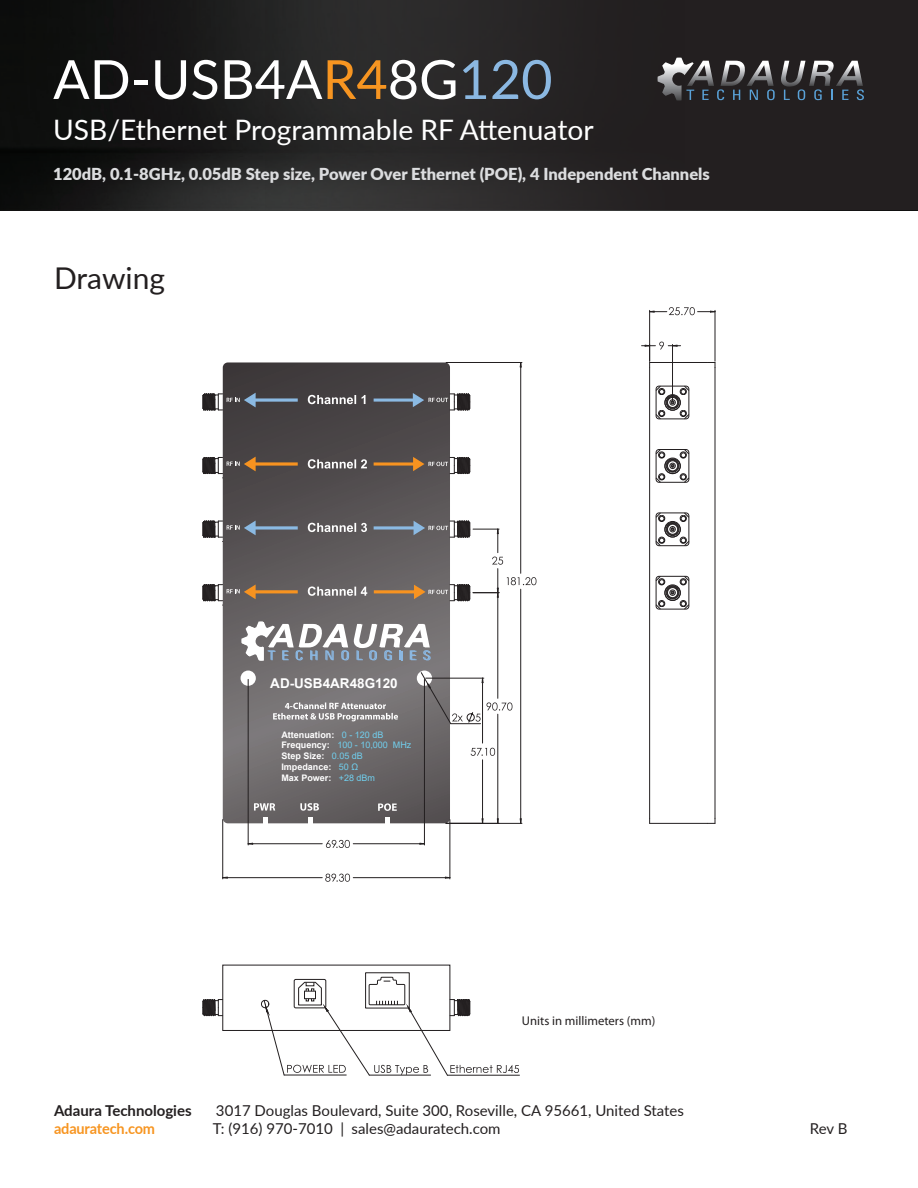
<style>
.page{position:relative;width:918px;height:1188px;background:#fff}
.page>*{position:absolute;margin:0;border:0;box-sizing:border-box;transform-origin:0 0}
.t1{font:54px "Lato";color:#fff}
.t2{font:30px "Lato";color:#231f20}
.t3{font:28.2px "Lato";color:#fff}
.t4{font:900 16.5px "Lato";color:#dcdddf}
.t5{font:15px "Lato";color:#231f20}
.t6{font:700 15px "Lato";color:#231f20}
.t7{font:700 15px "Lato";letter-spacing:-.01em;color:#f79521}
.Base_ul{font:700 13.5px "Arial";color:#fff}
.t8{font:12.75px "Myriad Pro";color:#231f20}
.Base_ul-2{font:700 9px/10.8px "Arial";color:#fff}
.s1{color:#f79521}
.s2{color:#8bb8e2}
.s3{font-weight:400;color:#71cfee}
</style>
<div class="page">
<img style="left:0;top:0;width:265px;height:210px">
<div style="left:265px;top:0;width:653px;height:210px;background:#231f20"></div>
<svg style="left:223px;top:362px;width:227px;height:461px;background:#625e5f"></svg>
<hr style="left:650px;top:823px;width:57px;height:1px;background:#231f20">
<hr style="left:650px;top:362px;width:57px;height:1px;background:#231f20">
<hr style="left:649px;top:368px;width:1px;height:450px;background:#231f20">
<svg style="left:707px;top:362px;width:9px;height:6px"></svg>
<svg style="left:707px;top:818px;width:9px;height:6px"></svg>
<hr style="left:715px;top:368px;width:1px;height:450px;background:#231f20">
<svg style="left:202px;top:985px;width:21px;height:40px"></svg>
<div style="left:417px;top:671px;width:15px;height:15px;background:#fff;border-radius:50%"></div>
<div style="left:241px;top:671px;width:15px;height:15px;background:#fff;border-radius:50%"></div>
<div style="left:658px;top:600px;width:7px;height:7px;border:1px solid #231f20;border-radius:50%"></div>
<div style="left:658px;top:578px;width:7px;height:7px;border:1px solid #231f20;border-radius:50%"></div>
<svg style="left:655px;top:576px;width:9px;height:9px"></svg>
<svg style="left:655px;top:601px;width:9px;height:9px"></svg>
<svg style="left:670px;top:576px;width:20px;height:34px"></svg>
<div style="left:667px;top:587px;width:11px;height:11px;border:1px solid #231f20;border-radius:50%"></div>
<div style="left:667px;top:587px;width:12px;height:12px;border:1px solid #231f20;border-radius:50%"></div>
<div style="left:666px;top:586px;width:13px;height:13px;border:1px solid #231f20;border-radius:50%"></div>
<div style="left:665px;top:585px;width:16px;height:16px;border:1px solid #231f20;border-radius:50%"></div>
<div style="left:665px;top:585px;width:15px;height:16px;border:1px solid #231f20;border-radius:50%"></div>
<div style="left:656px;top:576px;width:33px;height:33px;border:1px solid #231f20;border-radius:3px"></div>
<div style="left:680px;top:537px;width:7px;height:7px;border:1px solid #231f20;border-radius:50%"></div>
<div style="left:658px;top:537px;width:7px;height:7px;border:1px solid #231f20;border-radius:50%"></div>
<div style="left:658px;top:515px;width:7px;height:7px;border:1px solid #231f20;border-radius:50%"></div>
<svg style="left:681px;top:538px;width:9px;height:8px"></svg>
<svg style="left:655px;top:512px;width:9px;height:9px"></svg>
<svg style="left:655px;top:538px;width:9px;height:8px"></svg>
<svg style="left:670px;top:512px;width:20px;height:20px"></svg>
<div style="left:667px;top:524px;width:11px;height:11px;border:1px solid #231f20;border-radius:50%"></div>
<div style="left:667px;top:523px;width:12px;height:12px;border:1px solid #231f20;border-radius:50%"></div>
<div style="left:666px;top:523px;width:13px;height:13px;border:1px solid #231f20;border-radius:50%"></div>
<div style="left:665px;top:521px;width:16px;height:16px;border:1px solid #231f20;border-radius:50%"></div>
<div style="left:665px;top:522px;width:15px;height:15px;border:1px solid #231f20;border-radius:50%"></div>
<div style="left:656px;top:513px;width:33px;height:33px;border:1px solid #231f20;border-radius:3px"></div>
<div style="left:658px;top:473px;width:7px;height:7px;border:1px solid #231f20;border-radius:50%"></div>
<div style="left:658px;top:452px;width:7px;height:6px;border:1px solid #231f20;border-radius:50%"></div>
<svg style="left:655px;top:449px;width:9px;height:9px"></svg>
<svg style="left:655px;top:474px;width:9px;height:7px"></svg>
<svg style="left:670px;top:451px;width:20px;height:30px"></svg>
<div style="left:667px;top:461px;width:11px;height:10px;border:1px solid #231f20;border-radius:50%"></div>
<div style="left:667px;top:460px;width:12px;height:12px;border:1px solid #231f20;border-radius:50%"></div>
<div style="left:666px;top:459px;width:13px;height:13px;border:1px solid #231f20;border-radius:50%"></div>
<div style="left:665px;top:458px;width:16px;height:16px;border:1px solid #231f20;border-radius:50%"></div>
<div style="left:665px;top:459px;width:15px;height:15px;border:1px solid #231f20;border-radius:50%"></div>
<div style="left:656px;top:449px;width:33px;height:34px;border:1px solid #231f20;border-radius:3px"></div>
<div style="left:680px;top:410px;width:7px;height:7px;border:1px solid #231f20;border-radius:50%"></div>
<div style="left:658px;top:410px;width:7px;height:7px;border:1px solid #231f20;border-radius:50%"></div>
<div style="left:658px;top:388px;width:7px;height:7px;border:1px solid #231f20;border-radius:50%"></div>
<svg style="left:681px;top:411px;width:9px;height:9px"></svg>
<svg style="left:655px;top:385px;width:9px;height:9px"></svg>
<svg style="left:655px;top:411px;width:9px;height:9px"></svg>
<svg style="left:670px;top:385px;width:20px;height:20px"></svg>
<div style="left:667px;top:397px;width:11px;height:11px;border:1px solid #231f20;border-radius:50%"></div>
<div style="left:667px;top:396px;width:12px;height:12px;border:1px solid #231f20;border-radius:50%"></div>
<div style="left:666px;top:396px;width:13px;height:13px;border:1px solid #231f20;border-radius:50%"></div>
<div style="left:665px;top:394px;width:16px;height:16px;border:1px solid #231f20;border-radius:50%"></div>
<div style="left:665px;top:395px;width:15px;height:15px;border:1px solid #231f20;border-radius:50%"></div>
<div style="left:656px;top:386px;width:33px;height:33px;border:1px solid #231f20;border-radius:3px"></div>
<svg style="left:261px;top:976px;width:258px;height:100px"></svg>
<svg style="left:325px;top:874px;width:25px;height:8px"></svg>
<svg style="left:326px;top:840px;width:24px;height:8px"></svg>
<hr style="left:248px;top:843px;width:74px;height:1px;background:#231f20">
<hr style="left:353px;top:843px;width:71px;height:1px;background:#231f20">
<hr style="left:248px;top:679px;width:1px;height:166px;background:#231f20">
<hr style="left:424px;top:679px;width:1px;height:166px;background:#231f20">
<hr style="left:223px;top:877px;width:99px;height:1px;background:#231f20">
<hr style="left:353px;top:877px;width:97px;height:1px;background:#231f20">
<hr style="left:222px;top:820px;width:1px;height:59px;background:#231f20">
<hr style="left:449px;top:820px;width:1px;height:59px;background:#231f20">
<svg style="left:471px;top:748px;width:24px;height:8px"></svg>
<hr style="left:482px;top:678px;width:1px;height:65px;background:#231f20">
<hr style="left:482px;top:760px;width:1px;height:63px;background:#231f20">
<hr style="left:497px;top:714px;width:1px;height:109px;background:#231f20">
<hr style="left:497px;top:593px;width:1px;height:105px;background:#231f20">
<hr style="left:520px;top:589px;width:1px;height:234px;background:#231f20">
<hr style="left:520px;top:362px;width:1px;height:211px;background:#231f20">
<hr style="left:446px;top:823px;width:76px;height:1px;background:#231f20">
<hr style="left:446px;top:362px;width:76px;height:1px;background:#231f20">
<svg style="left:420px;top:671px;width:92px;height:54px"></svg>
<svg style="left:650px;top:307px;width:65px;height:8px"></svg>
<hr style="left:715px;top:310px;width:1px;height:51px;background:#231f20">
<hr style="left:649px;top:310px;width:1px;height:51px;background:#231f20">
<hr style="left:672px;top:344px;width:1px;height:57px;background:#231f20">
<svg style="left:642px;top:342px;width:39px;height:26px"></svg>
<svg style="left:308px;top:395px;width:58px;height:9px"></svg>
<svg style="left:308px;top:459px;width:59px;height:10px"></svg>
<svg style="left:308px;top:523px;width:59px;height:9px"></svg>
<svg style="left:308px;top:586px;width:59px;height:10px"></svg>
<svg style="left:263px;top:817px;width:4px;height:6px"></svg>
<svg style="left:309px;top:817px;width:4px;height:6px"></svg>
<svg style="left:386px;top:817px;width:4px;height:6px"></svg>
<svg style="left:241px;top:621px;width:190px;height:40px"></svg>
<svg style="left:273px;top:702px;width:125px;height:19px;background:#9c9a9b"></svg>
<svg style="left:300px;top:803px;width:19px;height:8px"></svg>
<svg style="left:254px;top:803px;width:21px;height:8px"></svg>
<svg style="left:202px;top:367px;width:96px;height:49px;background:#616063"></svg>
<svg style="left:202px;top:431px;width:96px;height:49px;background:#6d6460"></svg>
<svg style="left:202px;top:495px;width:96px;height:48px;background:#6e6d70"></svg>
<svg style="left:202px;top:558px;width:96px;height:49px;background:#7d7571"></svg>
<svg style="left:378px;top:803px;width:19px;height:8px"></svg>
<svg style="left:374px;top:448px;width:97px;height:41px;background:#746b66"></svg>
<svg style="left:374px;top:385px;width:97px;height:40px;background:#666568"></svg>
<svg style="left:374px;top:512px;width:162px;height:103px"></svg>
<svg style="left:658px;top:58px;width:206px;height:43px"></svg>
<h1 class="t1" style="left:53px;top:41px;width:501px">AD-USB4A<span class="s1">R4</span>8G<span class="s2">120</span></h1>
<h3 class="t3" style="left:53px;top:109px;width:542px">USB/Ethernet Programmable RF Attenuator</h3>
<p class="t4" style="left:53px;top:161px;width:658px">120dB, 0.1-8GHz, 0.05dB Step size, Power Over Ethernet (POE), 4 Independent Channels</p>
<p class="t2" style="left:54px;top:256px;width:113px">Drawing</p>
<p class="Base_ul" style="left:270px;top:674px;width:129px">AD-USB4AR48G120</p>
<p class="Base_ul-2" style="left:281px;top:729px;width:132px">Attenuation: <span class="s3">0 - 120 dB<br></span>Frequency: <span class="s3">100 - 10,000 MHz<br></span>Step Size: <span class="s3">0.05 dB<br></span>Impedance: <span class="s3">50 Ω<br></span>Max Power: <span class="s3">+28 dBm</span></p>
<p class="t8" style="left:522px;top:1013px;width:135px">Units in millimeters (mm)</p>
<p class="t6" style="left:54px;top:1099px;width:139px">Adaura Technologies</p>
<p class="t5" style="left:216px;top:1100px;width:469px">3017 Douglas Boulevard, Suite 300, Roseville, CA 95661, United States</p>
<p class="t7" style="left:54px;top:1117px;width:103px">adauratech.com</p>
<p class="t5" style="left:213px;top:1118px;width:289px">T: (916) 970-7010 | sales@adauratech.com</p>
<p class="t5" style="left:810px;top:1118px;width:39px">Rev B</p>
</div>
